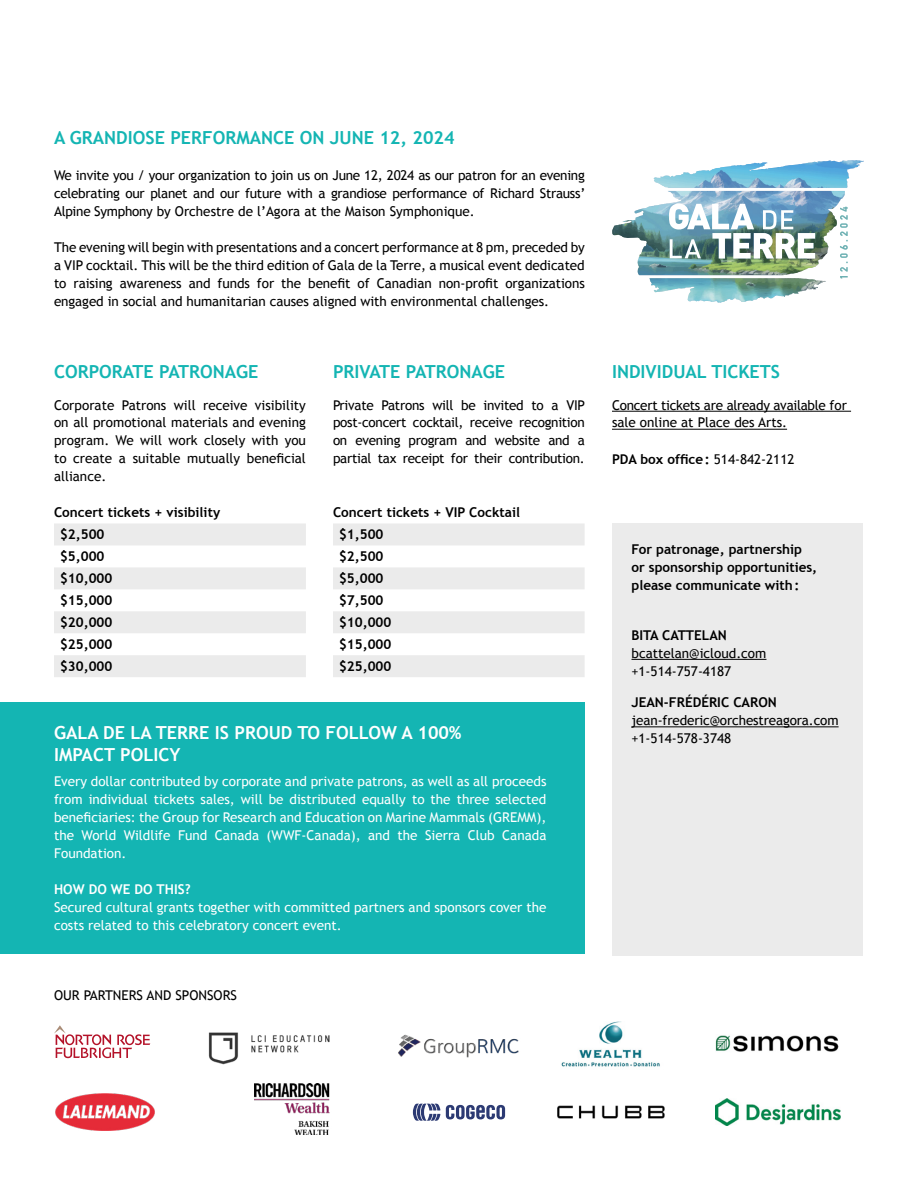
<style>
.page{position:relative;width:918px;height:1188px;background:#fff}
.page>*{position:absolute;margin:0;border:0;box-sizing:border-box;transform-origin:0 0}
.t1{font:700 18px "Trebuchet MS";color:#14b5b3}
.t2{font:700 18px/21.6px "Trebuchet MS";color:#fff}
.t3{font:13.5px/18px "Trebuchet MS";letter-spacing:-.005em;color:#000;text-align:justify}
.t4{font:13.5px/18px "Trebuchet MS";color:#fff;text-align:justify}
.t5{font:700 13.5px/21.9px "Trebuchet MS";color:#000}
.t6{font:700 13.5px "Trebuchet MS";color:#fff}
.s1{font-weight:400}
</style>
<div class="page">
<div style="left:0;top:702px;width:585px;height:252px;background:#14b5b3"></div>
<img style="left:557px;top:1105px;width:108px;height:14px">
<svg style="left:54px;top:524px;width:252px;height:153px"></svg>
<hr style="left:612px;top:411px;width:239px;height:1px;background:#000">
<hr style="left:612px;top:429px;width:175px;height:1px;background:#000">
<div style="left:612px;top:524px;width:251px;height:432px;background:#ebebeb"></div>
<hr style="left:632px;top:659px;width:134px;height:1px;background:#000">
<hr style="left:632px;top:726px;width:207px;height:1px;background:#000">
<svg style="left:333px;top:524px;width:252px;height:153px"></svg>
<img style="left:612px;top:160px;width:252px;height:143px">
<img style="left:254px;top:1083px;width:76px;height:52px">
<svg style="left:413px;top:1104px;width:27px;height:17px"></svg>
<svg style="left:446px;top:1105px;width:59px;height:14px"></svg>
<img style="left:55px;top:1093px;width:100px;height:38px">
<img style="left:398px;top:1035px;width:121px;height:22px">
<img style="left:209px;top:1032px;width:120px;height:32px">
<svg style="left:54px;top:1025px;width:96px;height:33px"></svg>
<img style="left:715px;top:1035px;width:123px;height:17px">
<img style="left:561px;top:1021px;width:99px;height:46px">
<img style="left:715px;top:1099px;width:126px;height:27px">
<h1 class="t1" style="left:54px;top:126px;width:402px">A GRANDIOSE PERFORMANCE ON JUNE 12, 2024</h1>
<p class="t3" style="left:54px;top:166px;width:533px">We invite you / your organization to join us on June 12, 2024 as our patron for an evening celebrating our planet and our future with a grandiose performance of Richard Strauss’ Alpine Symphony by Orchestre de l’Agora at the Maison Symphonique.</p>
<p class="t3" style="left:54px;top:238px;width:532px">The evening will begin with presentations and a concert performance at 8 pm, preceded by a VIP cocktail. This will be the third edition of Gala de la Terre, a musical event dedicated to raising awareness and funds for the benefit of Canadian non-profit organizations engaged in social and humanitarian causes aligned with environmental challenges.</p>
<h1 class="t1" style="left:54px;top:360px;width:206px">CORPORATE PATRONAGE</h1>
<p class="t3" style="left:54px;top:396px;width:254px">Corporate Patrons will receive visibility on all promotional materials and evening program. We will work closely with you to create a suitable mutually beneficial alliance.</p>
<p class="t5" style="left:60px;top:502px;width:162px;text-indent:-6px">Concert tickets + visibility $2,500<br>$5,000<br>$10,000<br>$15,000<br>$20,000<br>$25,000<br>$30,000</p>
<h1 class="t1" style="left:333px;top:360px;width:174px">PRIVATE PATRONAGE</h1>
<p class="t3" style="left:333px;top:396px;width:254px">Private Patrons will be invited to a VIP post-concert cocktail, receive recognition on evening program and website and a partial tax receipt for their contribution.</p>
<p class="t5" style="left:339px;top:502px;width:183px;text-indent:-6px">Concert tickets + VIP Cocktail $1,500<br>$2,500<br>$5,000<br>$7,500<br>$10,000<br>$15,000<br>$25,000</p>
<h1 class="t2" style="left:54px;top:722px;width:409px">GALA DE LA TERRE IS PROUD TO FOLLOW A 100%<br>IMPACT POLICY</h1>
<p class="t4" style="left:54px;top:772px;width:494px">Every dollar contributed by corporate and private patrons, as well as all proceeds from individual tickets sales, will be distributed equally to the three selected beneficiaries: the Group for Research and Education on Marine Mammals (GREMM), the World Wildlife Fund Canada (WWF-Canada), and the Sierra Club Canada Foundation.</p>
<p class="t6" style="left:54px;top:881px;width:138px">HOW DO WE DO THIS?</p>
<p class="t4" style="left:54px;top:898px;width:494px">Secured cultural grants together with committed partners and sponsors cover the costs related to this celebratory concert event.</p>
<p class="t3" style="left:54px;top:987px;width:185px">OUR PARTNERS AND SPONSORS</p>
<h1 class="t1" style="left:612px;top:360px;width:169px">INDIVIDUAL TICKETS</h1>
<p class="t3" style="left:612px;top:396px;width:236px">Concert tickets are already available for sale online at Place des Arts.</p>
<p class="t5" style="left:612px;top:448px;width:184px">PDA box office: <span class="s1">514-842-2112</span></p>
<p class="t5" style="left:632px;top:540px;width:187px;line-height:18px">For patronage, partnership or sponsorship opportunities, please communicate with:</p>
<p class="t5" style="left:632px;top:624px;width:97px">BITA CATTELAN</p>
<p class="t3" style="left:632px;top:644px;width:136px">bcattelan@icloud.com +1-514-757-4187</p>
<p class="t5" style="left:632px;top:691px;width:147px">JEAN-FRÉDÉRIC CARON</p>
<p class="t3" style="left:632px;top:712px;width:209px">jean-frederic@orchestreagora.com +1-514-578-3748</p>
</div>
